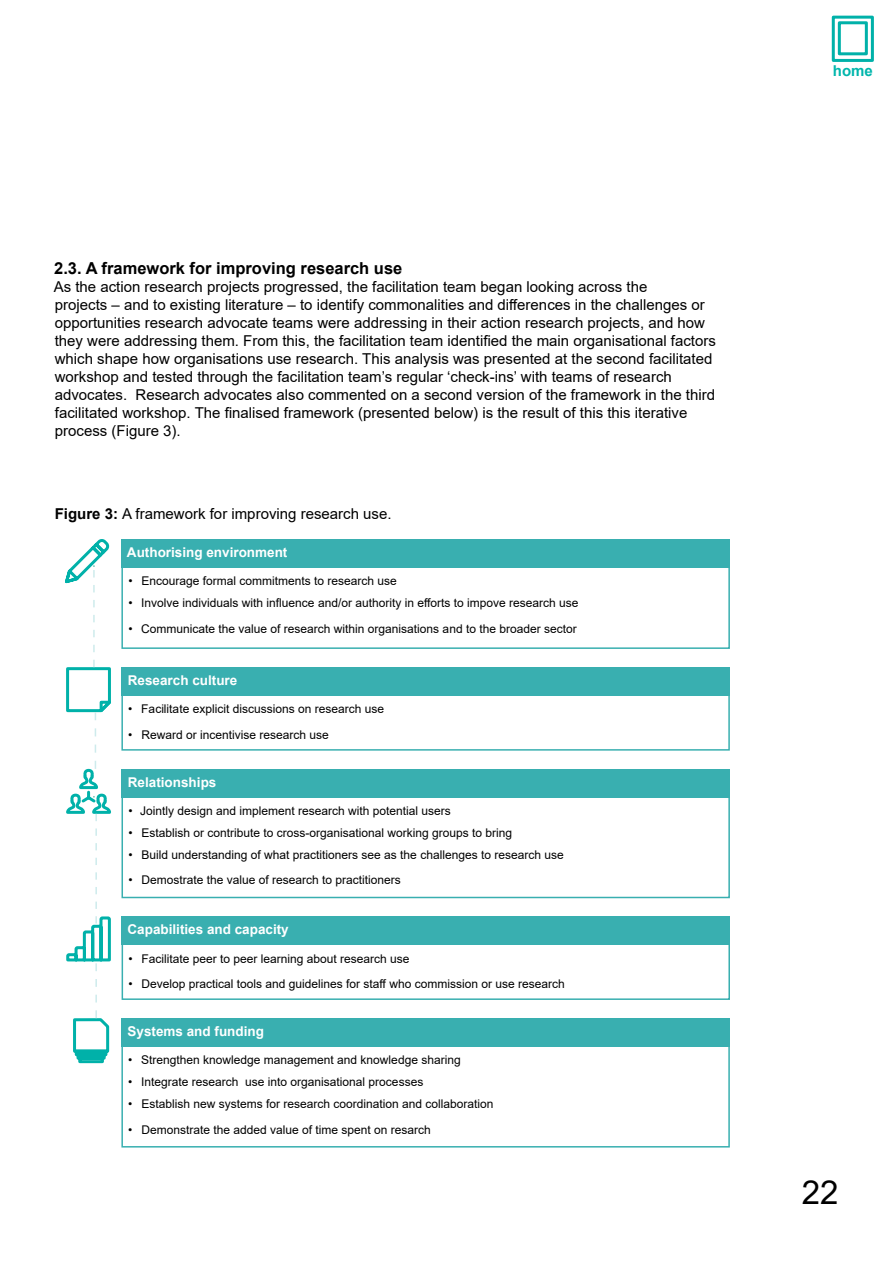
<style>
.page{position:relative;width:893px;height:1263px;background:#fff}
.page>*{position:absolute;margin:0;border:0;box-sizing:border-box;transform-origin:0 0}
.t1{font:33px "Arial";color:#000}
.t2{font:700 16.5px "Arial";color:#000}
.t3{font:15px/18px "Arial";color:#000}
.t4{font:700 15px "Arial";color:#00b6ac}
.t5{font:700 13.5px "Arial";color:#fff}
.t6{font:12px "Arial";color:#000}
.s1{font-weight:700}
</style>
<div class="page">
<div style="left:838px;top:21px;width:30px;height:34px;border:3px solid #00b1a9"></div>
<div style="left:832px;top:16px;width:42px;height:46px;border:3px solid #00b1a9"></div>
<div style="left:121px;top:565px;width:609px;height:84px;border:2px solid #39afb0"></div>
<div style="left:122px;top:539px;width:608px;height:28px;background:#39afb0"></div>
<div style="left:121px;top:693px;width:609px;height:58px;border:2px solid #39afb0"></div>
<div style="left:121px;top:667px;width:609px;height:28px;background:#39afb0"></div>
<div style="left:122px;top:795px;width:608px;height:103px;border:2px solid #39afb0"></div>
<div style="left:122px;top:769px;width:608px;height:28px;background:#39afb0"></div>
<div style="left:122px;top:942px;width:608px;height:58px;border:2px solid #39afb0"></div>
<div style="left:122px;top:916px;width:608px;height:29px;background:#39afb0"></div>
<div style="left:121px;top:1044px;width:609px;height:103px;border:2px solid #39afb0"></div>
<div style="left:121px;top:1018px;width:609px;height:28px;background:#39afb0"></div>
<svg style="left:65px;top:539px;width:46px;height:525px"></svg>
<p class="t2" style="left:54px;top:257px;width:350px">2.3. A framework for improving research use</p>
<p class="t3" style="left:54px;top:278px;width:664px">As the action research projects progressed, the facilitation team began looking across the<br>projects – and to existing literature – to identify commonalities and differences in the challenges or opportunities research advocate teams were addressing in their action research projects, and how they were addressing them. From this, the facilitation team identified the main organisational factors which shape how organisations use research. This analysis was presented at the second facilitated workshop and tested through the facilitation team’s regular ‘check-ins’ with teams of research advocates. Research advocates also commented on a second version of the framework in the third facilitated workshop. The finalised framework (presented below) is the result of this this iterative process (Figure 3).</p>
<p class="t3" style="left:55px;top:504px;width:338px"><span class="s1">Figure 3:</span> A framework for improving research use.</p>
<p class="t5" style="left:127px;top:543px;width:162px">Authorising environment</p>
<p class="t6" style="left:128px;top:573px;width:270px">• Encourage formal commitments to research use</p>
<p class="t6" style="left:128px;top:595px;width:452px">• Involve individuals with influence and/or authority in efforts to impove research use</p>
<p class="t6" style="left:128px;top:620px;width:450px">• Communicate the value of research within organisations and to the broader sector</p>
<p class="t5" style="left:128px;top:671px;width:111px">Research culture</p>
<p class="t6" style="left:128px;top:701px;width:257px">• Facilitate explicit discussions on research use</p>
<p class="t6" style="left:128px;top:726px;width:202px">• Reward or incentivise research use</p>
<p class="t5" style="left:128px;top:773px;width:90px">Relationships</p>
<p class="t6" style="left:128px;top:803px;width:324px">• Jointly design and implement research with potential users</p>
<p class="t6" style="left:128px;top:824px;width:385px">• Establish or contribute to cross-organisational working groups to bring</p>
<p class="t6" style="left:128px;top:846px;width:437px">• Build understanding of what practitioners see as the challenges to research use</p>
<p class="t6" style="left:128px;top:872px;width:274px">• Demostrate the value of research to practitioners</p>
<p class="t5" style="left:127px;top:920px;width:163px">Capabilities and capacity</p>
<p class="t6" style="left:128px;top:950px;width:283px">• Facilitate peer to peer learning about research use</p>
<p class="t6" style="left:128px;top:976px;width:438px">• Develop practical tools and guidelines for staff who commission or use research</p>
<p class="t5" style="left:127px;top:1022px;width:138px">Systems and funding</p>
<p class="t6" style="left:128px;top:1052px;width:334px">• Strengthen knowledge management and knowledge sharing</p>
<p class="t6" style="left:128px;top:1074px;width:297px">• Integrate research use into organisational processes</p>
<p class="t6" style="left:128px;top:1096px;width:367px">• Establish new systems for research coordination and collaboration</p>
<p class="t6" style="left:128px;top:1121px;width:304px">• Demonstrate the added value of time spent on resarch</p>
<p class="t4" style="left:833px;top:60px;width:42px">home</p>
<h1 class="t1" style="left:802px;top:1169px;width:38px">22</h1>
</div>
